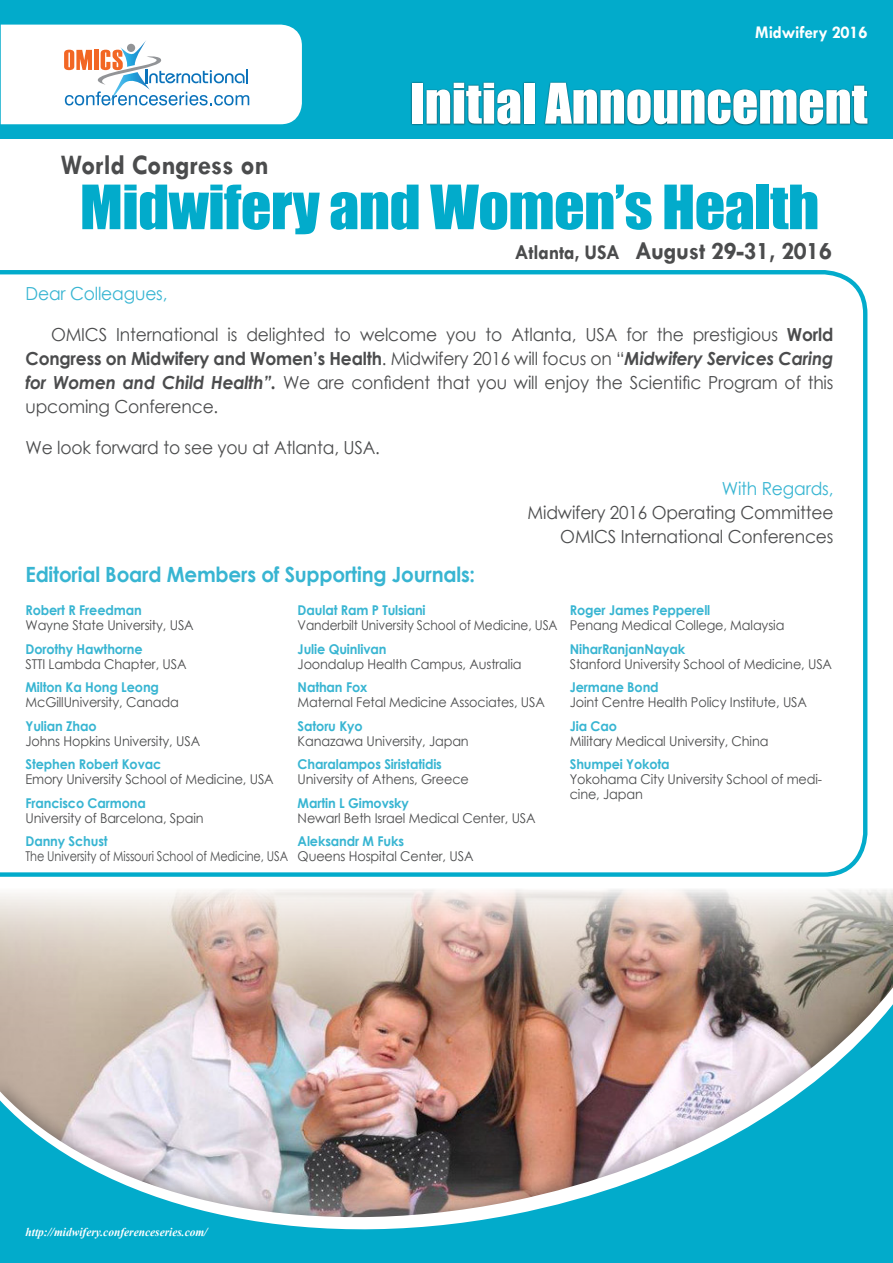
<style>
.page{position:relative;width:893px;height:1263px;background:#fff}
.page>*{position:absolute;margin:0;border:0;box-sizing:border-box;transform-origin:0 0}
.t1{font:56.4px "Impact";letter-spacing:-.01em;color:#02abcb;scale:1.06 1}
.t2{font:51.75px "Impact";color:#fff}
.t3{font:700 28.5px "Tw Cen";letter-spacing:-.01em;color:#4b4c4d;scale:.95 1}
.t4{font:700 25.5px "Tw Cen";letter-spacing:-.01em;color:#4b4c4d;scale:.95 1}
.t5{font:700 21px "Century Gothic";letter-spacing:-.01em;color:#38b5d2;scale:.95 1}
.t6{font:18px/24px "Century Gothic";letter-spacing:-.01em;color:#4b4c4d;text-align:justify;scale:.95 1}
.t7{font:18px "Century Gothic";letter-spacing:-.01em;color:#38b5d2;scale:.95 1}
.t8{font:700 18px "Tw Cen";letter-spacing:-.01em;color:#fff;scale:.95 1}
.t9{font:13.5px/15px "Century Gothic";letter-spacing:-.01em;color:#4b4c4d;scale:.95 1}
.t10{font:700 13.5px "Century Gothic";letter-spacing:-.01em;color:#38b5d2;scale:.95 1}
.t11{font:13.5px "Century Gothic";letter-spacing:-.01em;color:#4b4c4d;scale:.84 1}
.t12{font:13.5px "Century Gothic";letter-spacing:-.01em;color:#4b4c4d;scale:.9 1}
.t13{font:italic 700 12px "Times New Roman";color:#fff;scale:.95 1}
.s1{font-size:21px}
.s2{font-weight:700}
.s3{font-weight:700;font-style:italic}
</style>
<div class="page">
<div style="left:0;top:0;width:893px;height:138px;background:#02abcb"></div>
<svg style="left:1px;top:25px;width:301px;height:99px"></svg>
<img style="left:0;top:889px;width:893px;height:81px">
<div style="left:410px;top:81px;width:459px;height:45px;background:#231f20;opacity:.75"></div>
<div style="left:0;top:970px;width:893px;height:293px;background:#231f20;opacity:.4"></div>
<img style="left:0;top:987px;width:893px;height:17px">
<img style="left:0;top:1004px;width:893px;height:259px">
<svg style="left:0;top:270px;width:868px;height:607px"></svg>
<h3 class="t8" style="left:755px;top:21px;width:120px">Midwifery 2016</h3>
<p class="t2" style="left:410px;top:63px;width:459px">Initial Announcement</p>
<p class="t3" style="left:61px;top:148px;width:220px">World Congress on</p>
<p class="t1" style="left:80px;top:163px;width:699px">Midwifery and Women’s Health</p>
<p class="t4" style="left:515px;top:236px;width:335px"><span class="s1">Atlanta, USA</span> August 29-31, 2016</p>
<p class="t7" style="left:26px;top:281px;width:151px">Dear Colleagues,</p>
<p class="t6" style="left:26px;top:322px;width:852px;text-indent:26px">OMICS International is delighted to welcome you to Atlanta, USA for the prestigious <span class="s2">World Congress on Midwifery and Women’s Health</span>. Midwifery 2016 will focus on “<span class="s3">Midwifery Services Caring for Women and Child Health”.</span> We are confident that you will enjoy the Scientific Program of this upcoming Conference.</p>
<p class="t6" style="left:26px;top:435px;width:375px">We look forward to see you at Atlanta, USA.</p>
<p class="t7" style="left:722px;top:476px;width:119px">With Regards,</p>
<p class="t6" style="left:528px;top:500px;width:323px">Midwifery 2016 Operating Committee</p>
<p class="t6" style="left:560px;top:524px;width:289px">OMICS International Conferences</p>
<p class="t5" style="left:26px;top:559px;width:475px">Editorial Board Members of Supporting Journals:</p>
<p class="t10" style="left:26px;top:600px;width:124px">Robert R Freedman</p>
<p class="t9" style="left:26px;top:617px;width:179px">Wayne State University, USA</p>
<p class="t10" style="left:26px;top:638px;width:125px">Dorothy Hawthorne</p>
<p class="t9" style="left:26px;top:656px;width:171px">STTI Lambda Chapter, USA</p>
<p class="t10" style="left:26px;top:677px;width:142px">Milton Ka Hong Leong</p>
<p class="t9" style="left:26px;top:694px;width:163px">McGillUniversity, Canada</p>
<p class="t10" style="left:26px;top:715px;width:76px">Yulian Zhao</p>
<p class="t9" style="left:26px;top:733px;width:185px">Johns Hopkins University, USA</p>
<p class="t10" style="left:26px;top:754px;width:144px">Stephen Robert Kovac</p>
<p class="t9" style="left:26px;top:771px;width:263px">Emory University School of Medicine, USA</p>
<p class="t10" style="left:26px;top:792px;width:128px">Francisco Carmona</p>
<p class="t9" style="left:26px;top:810px;width:189px">University of Barcelona, Spain</p>
<p class="t10" style="left:26px;top:831px;width:88px">Danny Schust</p>
<p class="t11" style="left:26px;top:847px;width:314px">The University of Missouri School of Medicine, USA</p>
<p class="t10" style="left:298px;top:600px;width:136px">Daulat Ram P Tulsiani</p>
<p class="t12" style="left:298px;top:616px;width:290px">Vanderbilt University School of Medicine, USA</p>
<p class="t10" style="left:298px;top:638px;width:95px">Julie Quinlivan</p>
<p class="t9" style="left:298px;top:656px;width:237px">Joondalup Health Campus, Australia</p>
<p class="t10" style="left:298px;top:677px;width:75px">Nathan Fox</p>
<p class="t9" style="left:298px;top:694px;width:262px">Maternal Fetal Medicine Associates, USA</p>
<p class="t10" style="left:298px;top:715px;width:70px">Satoru Kyo</p>
<p class="t9" style="left:298px;top:733px;width:182px">Kanazawa University, Japan</p>
<p class="t10" style="left:298px;top:754px;width:153px">Charalampos Siristatidis</p>
<p class="t9" style="left:298px;top:771px;width:182px">University of Athens, Greece</p>
<p class="t10" style="left:298px;top:792px;width:119px">Martin L Gimovsky</p>
<p class="t9" style="left:298px;top:810px;width:252px">Newarl Beth Israel Medical Center, USA</p>
<p class="t10" style="left:298px;top:831px;width:113px">Aleksandr M Fuks</p>
<p class="t9" style="left:298px;top:848px;width:187px">Queens Hospital Center, USA</p>
<p class="t10" style="left:570px;top:600px;width:149px">Roger James Pepperell</p>
<p class="t9" style="left:570px;top:617px;width:227px">Penang Medical College, Malaysia</p>
<p class="t10" style="left:570px;top:638px;width:123px">NiharRanjanNayak</p>
<p class="t9" style="left:570px;top:656px;width:278px">Stanford University School of Medicine, USA</p>
<p class="t10" style="left:570px;top:677px;width:95px">Jermane Bond</p>
<p class="t9" style="left:570px;top:694px;width:251px">Joint Centre Health Policy Institute, USA</p>
<p class="t10" style="left:570px;top:715px;width:51px">Jia Cao</p>
<p class="t9" style="left:570px;top:733px;width:211px">Military Medical University, China</p>
<p class="t10" style="left:570px;top:754px;width:107px">Shumpei Yokota</p>
<p class="t9" style="left:570px;top:771px;width:267px">Yokohama City University School of medi&shy;cine, Japan</p>
<p class="t13" style="left:26px;top:1224px;width:193px">http://midwifery.conferenceseries.com/</p>
</div>
